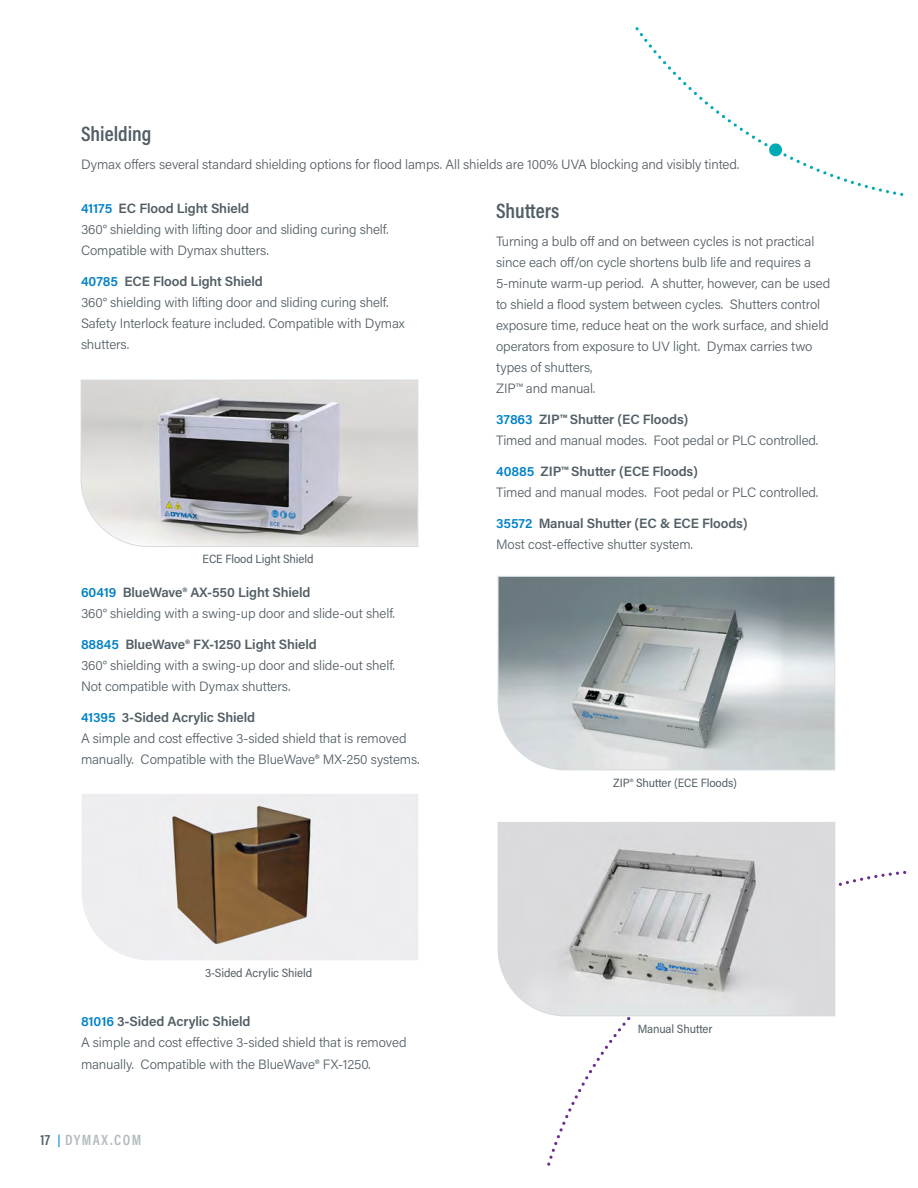
<style>
.page{position:relative;width:918px;height:1188px;background:#fff}
.page>*{position:absolute;margin:0;border:0;box-sizing:border-box;transform-origin:0 0}
.t1{font:600 21px "Acumin Pro Cond";color:#525e65}
.t2{font:600 15px "Acumin Pro Cond";letter-spacing:.1em;color:#b1bac0}
.t3{font:300 13.5px/21px "Acumin Pro";letter-spacing:-.01em;color:#525e65}
.t4{font:12px "Acumin Pro Semi Cond";letter-spacing:-.01em;color:#525e65}
.s1{font-weight:600;color:#0082c8}
.s2{font-weight:600}
.s3{font-weight:600;color:#0082c4}
.s4{color:#525e65}
.s5{font-size:12px;color:#0082c4}
</style>
<div class="page">
<svg style="left:80px;top:379px;width:339px;height:168px"></svg>
<img style="left:82px;top:794px;width:336px;height:166px">
<svg style="left:635px;top:27px;width:268px;height:169px"></svg>
<svg style="left:497px;top:576px;width:339px;height:195px"></svg>
<svg style="left:497px;top:822px;width:339px;height:195px"></svg>
<h1 class="t1" style="left:81px;top:120px;width:72px">Shielding</h1>
<p class="t3" style="left:81px;top:153px;width:660px">Dymax offers several standard shielding options for flood lamps. All shields are 100% UVA blocking and visibly tinted.</p>
<p class="t3" style="left:81px;top:197px;width:309px"><span class="s1">41175</span> <span class="s2">EC Flood Light Shield<br></span>360° shielding with lifting door and sliding curing shelf.<br>Compatible with Dymax shutters.</p>
<p class="t3" style="left:81px;top:270px;width:325px"><span class="s3">40785</span> <span class="s2">ECE Flood Light Shield<br></span>360° shielding with lifting door and sliding curing shelf.<br>Safety Interlock feature included. Compatible with Dymax shutters.</p>
<p class="t4" style="left:203px;top:551px;width:113px">ECE Flood Light Shield</p>
<p class="t3" style="left:81px;top:581px;width:316px"><span class="s3">60419</span> <span class="s2">BlueWave® AX-550 Light Shield<br></span>360° shielding with a swing-up door and slide-out shelf.</p>
<p class="t3" style="left:81px;top:633px;width:316px"><span class="s3">88845</span> <span class="s2">BlueWave® FX-1250 Light Shield<br></span>360° shielding with a swing-up door and slide-out shelf.<br>Not compatible with Dymax shutters.</p>
<p class="t3" style="left:81px;top:706px;width:340px"><span class="s1">41395</span> <span class="s2">3-Sided Acrylic Shield<br></span>A simple and cost effective 3-sided shield that is removed manually. Compatible with the BlueWave® MX-250 systems.</p>
<p class="t4" style="left:205px;top:965px;width:109px">3-Sided Acrylic Shield</p>
<p class="t3" style="left:81px;top:1011px;width:327px"><span class="s1">81016</span> <span class="s2">3-Sided Acrylic Shield<br></span>A simple and cost effective 3-sided shield that is removed manually. Compatible with the BlueWave® FX-1250.</p>
<p class="t2" style="left:40px;top:1130px;width:102px"><span class="s4">17</span> <span class="s5">|</span> DYMAX.COM</p>
<h1 class="t1" style="left:496px;top:197px;width:65px">Shutters</h1>
<p class="t3" style="left:496px;top:230px;width:336px">Turning a bulb off and on between cycles is not practical since each off/on cycle shortens bulb life and requires a 5-minute warm-up period. A shutter, however, can be used to shield a flood system between cycles. Shutters control exposure time, reduce heat on the work surface, and shield operators from exposure to UV light. Dymax carries two types of shutters,<br>ZIP™ and manual.</p>
<p class="t3" style="left:496px;top:408px;width:324px"><span class="s1">37863</span> <span class="s2">ZIP™ Shutter (EC Floods)<br></span>Timed and manual modes. Foot pedal or PLC controlled.</p>
<p class="t3" style="left:496px;top:460px;width:324px"><span class="s1">40885</span> <span class="s2">ZIP™ Shutter (ECE Floods)<br></span>Timed and manual modes. Foot pedal or PLC controlled.</p>
<p class="t3" style="left:496px;top:512px;width:253px"><span class="s1">35572</span> <span class="s2">Manual Shutter (EC &amp; ECE Floods)<br></span>Most cost-effective shutter system.</p>
<p class="t4" style="left:613px;top:774px;width:125px">ZIP® Shutter (ECE Floods)</p>
<p class="t4" style="left:638px;top:1020px;width:76px">Manual Shutter</p>
</div>
